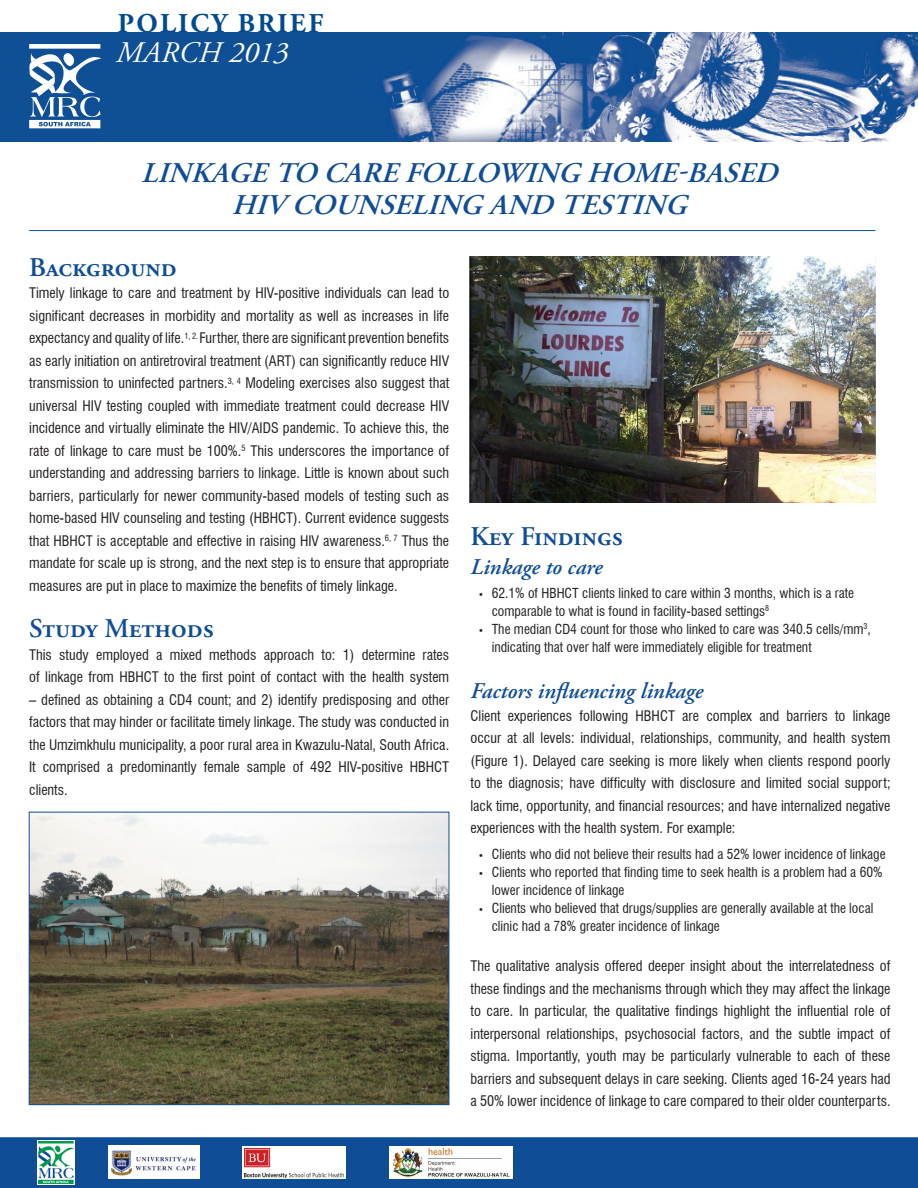
<style>
.page{position:relative;width:918px;height:1188px;background:#fff}
.page>*{position:absolute;margin:0;border:0;box-sizing:border-box;transform-origin:0 0}
.t1{font:italic 29.85px "Adobe Garamond Pro";letter-spacing:.01em;color:#fff}
.Sub2{font:italic 600 28.5px "Adobe Garamond Pro";color:#0f4d96}
.t2{font:700 27.15px "Adobe Garamond Pro";letter-spacing:.085em;color:#014a91}
.Sub1{font:600 27px "Adobe Garamond Pro";color:#0f4d96}
.Sub1-2{font:italic 600 22.5px "Adobe Garamond Pro";color:#0f4d96}
.bod{font:condensed 14.25px/22.5px "Swiss 721 BT";color:#231f20;text-align:justify}
.t3{font:condensed 13.5px/18px "Swiss 721 BT";color:#231f20}
.s1{font-family:"Myriad Pro";font-stretch:normal}
</style>
<div class="page">
<img style="left:0;top:33px;width:918px;height:108px">
<div style="left:0;top:1137px;width:918px;height:51px;background:#0f4d96"></div>
<svg style="left:29px;top:44px;width:72px;height:84px"></svg>
<hr style="left:29px;top:230px;width:846px;height:1px;background:#0f4d96">
<svg style="left:242px;top:1146px;width:104px;height:33px"></svg>
<img style="left:245px;top:1149px;width:99px;height:28px">
<svg style="left:37px;top:1141px;width:37px;height:44px"></svg>
<img style="left:38px;top:1142px;width:35px;height:42px">
<div style="left:108px;top:1145px;width:91px;height:34px;background:#fff"></div>
<img style="left:110px;top:1150px;width:86px;height:26px">
<div style="left:390px;top:1146px;width:123px;height:33px;background:#fff"></div>
<img style="left:392px;top:1148px;width:118px;height:29px">
<img style="left:470px;top:256px;width:405px;height:247px">
<img style="left:31px;top:814px;width:416px;height:289px">
<div style="left:29px;top:812px;width:420px;height:293px;border:1px solid #0f4d96"></div>
<p class="t2" style="left:118px;top:7px;width:207px">POLICY BRIEF</p>
<p class="t1" style="left:116px;top:34px;width:173px">MARCH 2013</p>
<p class="Sub2" style="left:141px;top:157px;width:648px">LINKAGETO CAREFOLLOWING HOME-BASED</p>
<p class="Sub2" style="left:232px;top:188px;width:466px">HIV COUNSELING AND TESTING</p>
<p class="Sub1" style="left:29px;top:252px;width:149px">Background</p>
<p class="bod" style="left:29px;top:282px;width:422px">Timely linkage to care and treatment by HIV-positive individuals can lead to significant decreases in morbidity and mortality as well as increases in life expectancy and quality of life.<sup>1,</sup> <sup>2.</sup> Further, there are significant prevention benefits as early initiation on antiretroviral treatment (ART) can significantly reduce HIV transmission to uninfected partners.<sup>3,</sup> <sup>4</sup> Modeling exercises also suggest that universal HIV testing coupled with immediate treatment could decrease HIV incidence and virtually eliminate the HIV/AIDS pandemic. To achieve this, the rate of linkage to care must be 100%.<sup>5</sup> This underscores the importance of understanding and addressing barriers to linkage. Little is known about such barriers, particularly for newer community-based models of testing such as home-based HIV counseling and testing (HBHCT). Current evidence suggests that HBHCT is acceptable and effective in raising HIV awareness.<sup>6,</sup> <sup>7</sup> Thus the mandate for scale up is strong, and the next step is to ensure that appropriate measures are put in place to maximize the benefits of timely linkage.</p>
<p class="Sub1" style="left:29px;top:613px;width:186px">Study Methods</p>
<p class="bod" style="left:29px;top:643px;width:422px">This study employed a mixed methods approach to: 1) determine rates of linkage from HBHCT to the first point of contact with the health system</p>
<p class="bod" style="left:29px;top:688px;width:422px">– defined as obtaining a CD4 count; and 2) identify predisposing and other factors that may hinder or facilitate timely linkage. The study was conducted in the Umzimkhulu municipality, a poor rural area in Kwazulu-Natal, South Africa.<br>It comprised a predominantly female sample of 492 HIV-positive HBHCT clients.</p>
<p class="Sub1" style="left:471px;top:521px;width:154px">Key Findings</p>
<p class="Sub1-2" style="left:471px;top:554px;width:133px">Linkage to care</p>
<p class="t3" style="left:492px;top:584px;width:364px;text-indent:-13px"><span class="s1">•</span> 62.1% of HBHCT clients linked to care within 3 months, which is a rate comparable to what is found in facility-based settings<sup>8</sup></p>
<p class="t3" style="left:492px;top:620px;width:381px;text-indent:-13px"><span class="s1">•</span> The median CD4 count for those who linked to care was 340.5 cells/mm<sup>3</sup>, indicating that over half were immediately eligible for treatment</p>
<p class="Sub1-2" style="left:471px;top:678px;width:234px">Factors influencing linkage</p>
<p class="bod" style="left:471px;top:705px;width:422px">Client experiences following HBHCT are complex and barriers to linkage occur at all levels: individual, relationships, community, and health system (Figure 1). Delayed care seeking is more likely when clients respond poorly to the diagnosis; have difficulty with disclosure and limited social support; lack time, opportunity, and financial resources; and have internalized negative experiences with the health system. For example:</p>
<p class="t3" style="left:479px;top:845px;width:408px"><span class="s1">•</span> Clients who did not believe their results had a 52% lower incidence of linkage</p>
<p class="t3" style="left:492px;top:863px;width:392px;text-indent:-13px"><span class="s1">•</span> Clients who reported that finding time to seek health is a problem had a 60% lower incidence of linkage</p>
<p class="t3" style="left:492px;top:899px;width:383px;text-indent:-13px"><span class="s1">•</span> Clients who believed that drugs/supplies are generally available at the local clinic had a 78% greater incidence of linkage</p>
<p class="bod" style="left:471px;top:955px;width:422px">The qualitative analysis offered deeper insight about the interrelatedness of these findings and the mechanisms through which they may affect the linkage to care. In particular, the qualitative findings highlight the influential role of interpersonal relationships, psychosocial factors, and the subtle impact of stigma. Importantly, youth may be particularly vulnerable to each of these barriers and subsequent delays in care seeking. Clients aged 16-24 years had a 50% lower incidence of linkage to care compared to their older counterparts.</p>
</div>
